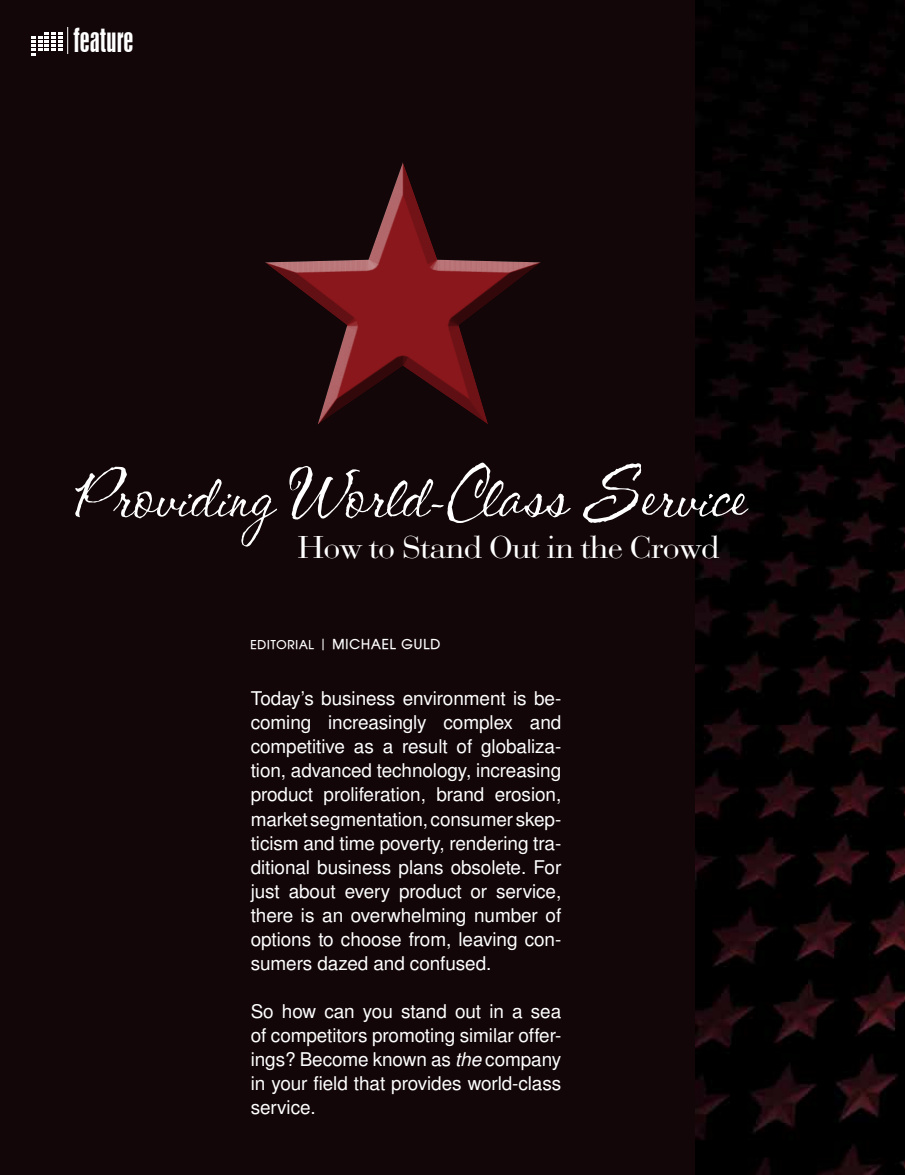
<style>
.page{position:relative;width:905px;height:1175px;background:#fff}
.page>*{position:absolute;margin:0;border:0;box-sizing:border-box;transform-origin:0 0}
.t1{font:75px "CAC Shishoni Brush";color:#fff;scale:.96 1}
.t2{font:33px "Bodoni";color:#fff}
.t3{font:31.05px "Swiss 924 BT Regular B";color:#fff}
.t4{font:18.75px/24px "Turkish Sans SSK";letter-spacing:-.005em;color:#fff;text-align:justify}
.t5{font:700 13.5px "Atilla";letter-spacing:.075em;color:#fff}
.s1{font-size:12px}
.s2{font-size:15px}
.s3{font-style:italic}
</style>
<div class="page">
<div style="left:0;top:0;width:904px;height:1174px;background:#120608"></div>
<img style="left:695px;top:0;width:209px;height:1174px">
<svg style="left:32px;top:27px;width:36px;height:29px"></svg>
<div style="left:263px;top:161px;width:281px;height:266px;background:#000;opacity:.75"></div>
<h3 class="t3" style="left:74px;top:22px;width:61px">FEATURE</h3>
<h1 class="t1" style="left:74px;top:449px;width:701px">Providing World-Class Service</h1>
<h2 class="t2" style="left:298px;top:528px;width:423px">How to Stand Out in the Crowd</h2>
<p class="t5" style="left:250px;top:635px;width:191px"><span class="s1">EDITORIAL</span> <span class="s2">|</span> MICHAEL GULD</p>
<p class="t4" style="left:251px;top:686px;width:312px">Today’s business environment is be&shy;coming increasingly complex and competitive as a result of globaliza&shy;tion, advanced technology, increasing product proliferation, brand erosion, market segmentation, consumer skep&shy;ticism and time poverty, rendering tra&shy;ditional business plans obsolete. For just about every product or service, there is an overwhelming number of options to choose from, leaving con&shy;sumers dazed and confused.</p>
<p class="t4" style="left:251px;top:998px;width:312px">So how can you stand out in a sea of competitors promoting similar offer&shy;ings? Become known as <span class="s3">the</span> company in your field that provides world-class service.</p>
</div>
